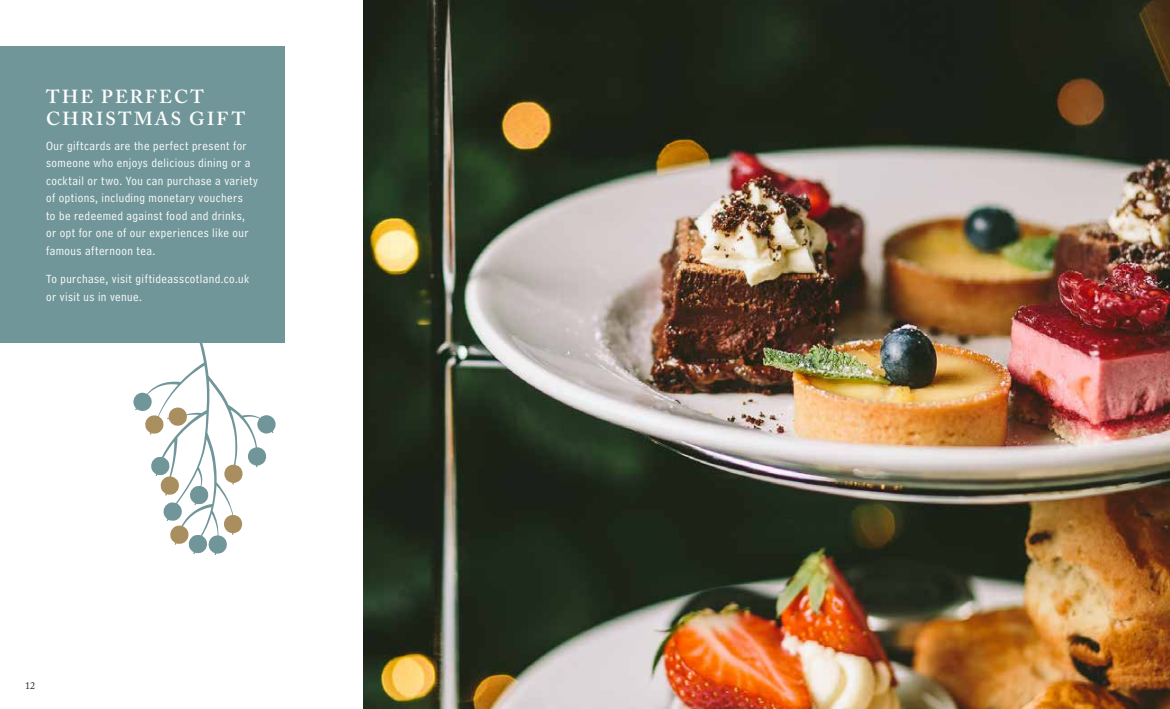
<style>
.page{position:relative;width:1170px;height:709px;background:#fff}
.page>*{position:absolute;margin:0;border:0;box-sizing:border-box;transform-origin:0 0}
.t1{font:600 18.75px/22.5px "Adobe Caslon Pro";letter-spacing:.115em;color:#fff}
.t2{font:12.5px/17.5px "Bell Centennial Std Address";letter-spacing:.035em;color:#fff}
.t3{font:10px "Adobe Caslon Pro";color:#1c2138}
</style>
<div class="page">
<div style="left:0;top:46px;width:285px;height:297px;background:#719699"></div>
<img style="left:363px;top:0;width:806px;height:709px">
<svg style="left:133px;top:343px;width:143px;height:212px"></svg>
<h1 class="t1" style="left:46px;top:85px;width:200px">THE PERFECT<br>CHRISTMAS GIFT</h1>
<p class="t2" style="left:46px;top:137px;width:213px">Our giftcards are the perfect present for someone who enjoys delicious dining or a cocktail or two. You can purchase a variety of options, including monetary vouchers<br>to be redeemed against food and drinks, or opt for one of our experiences like our famous afternoon tea.</p>
<p class="t2" style="left:46px;top:270px;width:204px">To purchase, visit giftideasscotland.co.uk or visit us in venue.</p>
<p class="t3" style="left:25px;top:679px;width:11px">12</p>
</div>
